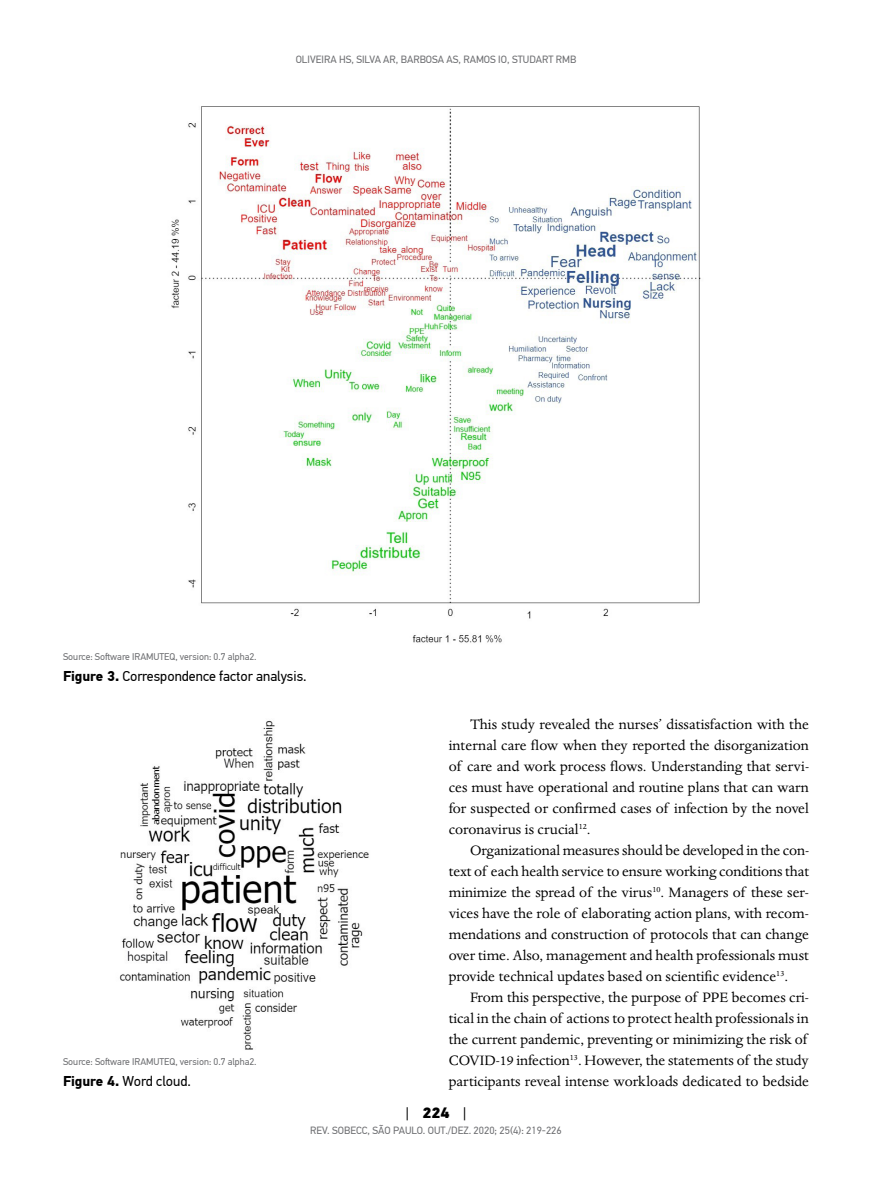
<style>
.page{position:relative;width:893px;height:1191px;background:#fff}
.page>*{position:absolute;margin:0;border:0;box-sizing:border-box;transform-origin:0 0}
.t1{font:15.75px/21px "Dante MT Std";color:#000;text-align:justify}
.t2{font:900 15px "PF Din Text Pro";color:#000}
.t3{font:14.25px "PF Din Text Pro";color:#000}
.t4{font:10.5px "PF Din Text Pro";color:#6d6e71}
.t5{font:9.75px "PF Din Text Pro";color:#6d6e71}
.s1{font-weight:700}
.s2{font-weight:400}
</style>
<div class="page">
<img style="left:171px;top:106px;width:530px;height:537px">
<img style="left:119px;top:720px;width:250px;height:330px">
<p class="t4" style="left:296px;top:53px;width:282px">OLIVEIRA HS, SILVA AR, BARBOSA AS, RAMOS IO, STUDART RMB</p>
<p class="t5" style="left:63px;top:650px;width:195px">Source: Software IRAMUTEQ, version: 0.7 alpha2.</p>
<p class="t3" style="left:63px;top:667px;width:245px"><span class="s1">Figure 3.</span> Correspondence factor analysis.</p>
<p class="t5" style="left:63px;top:1056px;width:195px">Source: Software IRAMUTEQ, version: 0.7 alpha2.</p>
<p class="t3" style="left:63px;top:1073px;width:129px"><span class="s1">Figure 4.</span> Word cloud.</p>
<p class="t1" style="left:449px;top:713px;width:362px;text-indent:21px">This study revealed the nurses’ dissatisfaction with the internal care flow when they reported the disorganization of care and work process flows. Understanding that servi&shy;ces must have operational and routine plans that can warn for suspected or confirmed cases of infection by the novel coronavirus is crucial<sup>12</sup>.</p>
<p class="t1" style="left:449px;top:839px;width:362px;text-indent:21px">Organizational measures should be developed in the con&shy;text of each health service to ensure working conditions that minimize the spread of the virus<sup>10</sup>. Managers of these ser&shy;vices have the role of elaborating action plans, with recom&shy;mendations and construction of protocols that can change over time. Also, management and health professionals must provide technical updates based on scientific evidence<sup>13</sup>.</p>
<p class="t1" style="left:449px;top:986px;width:362px;text-align:left;text-indent:21px">From this perspective, the purpose of PPE becomes cri&shy;tical in the chain of actions to protect health professionals in the current pandemic, preventing or minimizing the risk of COVID-19 infection<sup>13</sup>. However, the statements of the study participants reveal intense workloads dedicated to bedside</p>
<p class="t2" style="left:406px;top:1102px;width:62px"><span class="s2">|</span> 224 <span class="s2">|</span></p>
<p class="t4" style="left:310px;top:1124px;width:253px">REV. SOBECC, SÃO PAULO. OUT./DEZ. 2020; 25(4): 219-226</p>
</div>
